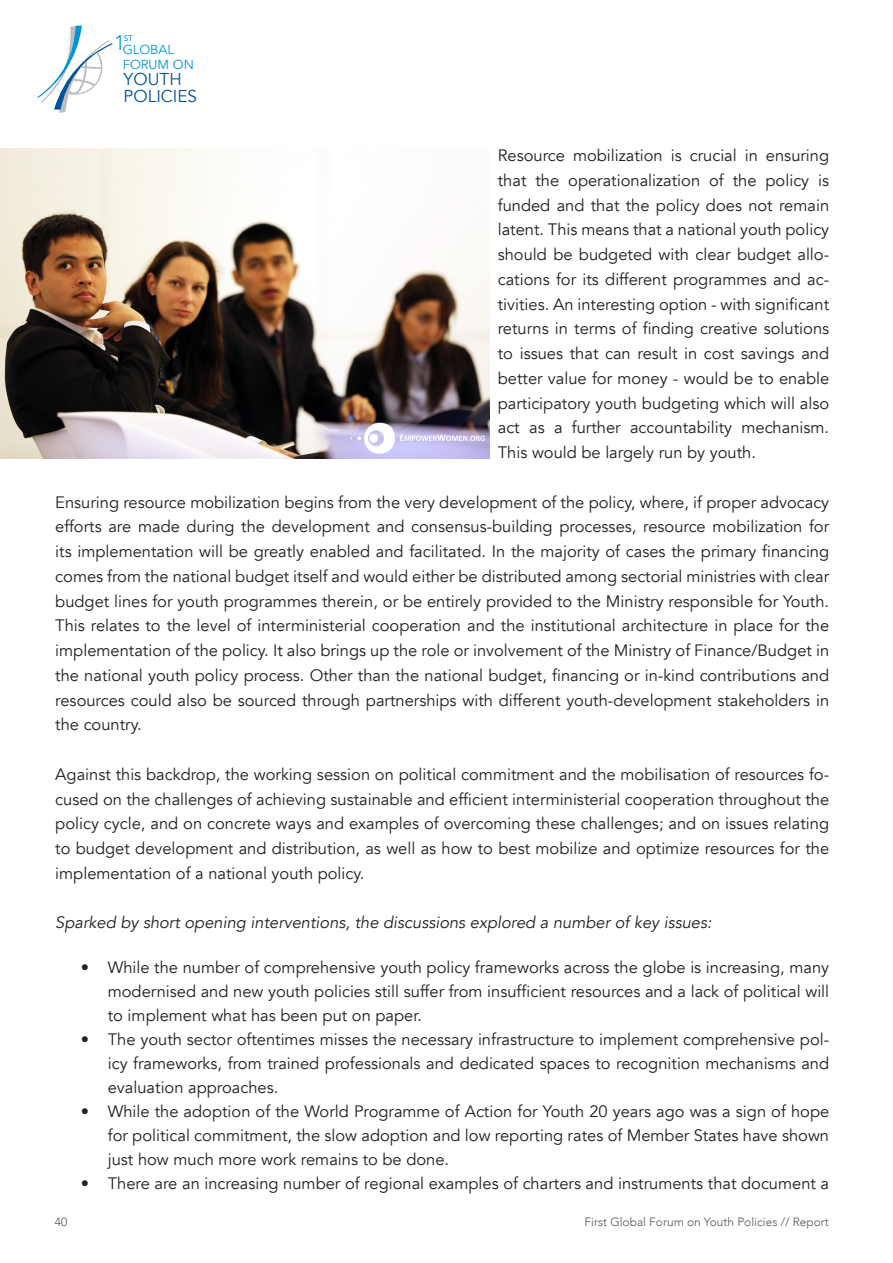
<style>
.page{position:relative;width:893px;height:1263px;background:#fff}
.page>*{position:absolute;margin:0;border:0;box-sizing:border-box;transform-origin:0 0}
.t1{font:300 21.15px "Avenir";color:#0095d9}
.t2{font:17.1px/17.1px "Avenir";color:#01549b}
.t3{font:16.5px/24.8px "Avenir";color:#231f20;text-align:justify}
.t4{font:italic 16.5px "Avenir";color:#231f20}
.t5{font:13.05px/14.7px "Avenir";color:#0095d9}
.t6{font:300 12px "Avenir";color:#57585a}
.t7{font:8.1px "Avenir";color:#0095d9}
</style>
<div class="page">
<svg style="left:38px;top:26px;width:75px;height:87px"></svg>
<img style="left:0;top:148px;width:489px;height:310px">
<p class="t1" style="left:114px;top:30px;width:13px">1</p>
<p class="t7" style="left:124px;top:31px;width:11px">ST</p>
<p class="t5" style="left:123px;top:42px;width:73px">GLOBAL<br>FORUM ON</p>
<p class="t2" style="left:124px;top:71px;width:75px">YOUTH<br>POLICIES</p>
<p class="t3" style="left:498px;top:143px;width:333px">Resource mobilization is crucial in ensuring that the operationalization of the policy is funded and that the policy does not remain latent. This means that a national youth policy should be budgeted with clear budget allo&shy;cations for its different programmes and ac&shy;tivities. An interesting option - with significant returns in terms of finding creative solutions to issues that can result in cost savings and better value for money - would be to enable participatory youth budgeting which will also act as a further accountability mechanism.<br>This would be largely run by youth.</p>
<p class="t3" style="left:55px;top:490px;width:775px">Ensuring resource mobilization begins from the very development of the policy, where, if proper advocacy efforts are made during the development and consensus-building processes, resource mobilization for its implementation will be greatly enabled and facilitated. In the majority of cases the primary financing comes from the national budget itself and would either be distributed among sectorial ministries with clear budget lines for youth programmes therein, or be entirely provided to the Ministry responsible for Youth.<br>This relates to the level of interministerial cooperation and the institutional architecture in place for the implementation of the policy. It also brings up the role or involvement of the Ministry of Finance/Budget in the national youth policy process. Other than the national budget, financing or in-kind contributions and resources could also be sourced through partnerships with different youth-development stakeholders in the country.</p>
<p class="t3" style="left:55px;top:762px;width:775px">Against this backdrop, the working session on political commitment and the mobilisation of resources fo&shy;cused on the challenges of achieving sustainable and efficient interministerial cooperation throughout the policy cycle, and on concrete ways and examples of overcoming these challenges; and on issues relating to budget development and distribution, as well as how to best mobilize and optimize resources for the implementation of a national youth policy.</p>
<p class="t4" style="left:55px;top:913px;width:658px">Sparked by short opening interventions, the discussions explored a number of key issues:</p>
<p class="t3" style="left:108px;top:956px;width:723px;line-height:24px;text-indent:-27px">• While the number of comprehensive youth policy frameworks across the globe is increasing, many modernised and new youth policies still suffer from insufficient resources and a lack of political will to implement what has been put on paper.</p>
<p class="t3" style="left:108px;top:1028px;width:723px;line-height:24px;text-indent:-27px">• The youth sector oftentimes misses the necessary infrastructure to implement comprehensive pol&shy;icy frameworks, from trained professionals and dedicated spaces to recognition mechanisms and evaluation approaches.</p>
<p class="t3" style="left:108px;top:1100px;width:723px;line-height:24px;text-indent:-27px">• While the adoption of the World Programme of Action for Youth 20 years ago was a sign of hope for political commitment, the slow adoption and low reporting rates of Member States have shown just how much more work remains to be done.</p>
<p class="t3" style="left:81px;top:1172px;width:750px">• There are an increasing number of regional examples of charters and instruments that document a</p>
<p class="t6" style="left:55px;top:1215px;width:14px">40</p>
<p class="t6" style="left:585px;top:1215px;width:246px">First Global Forum on Youth Policies // Report</p>
</div>
